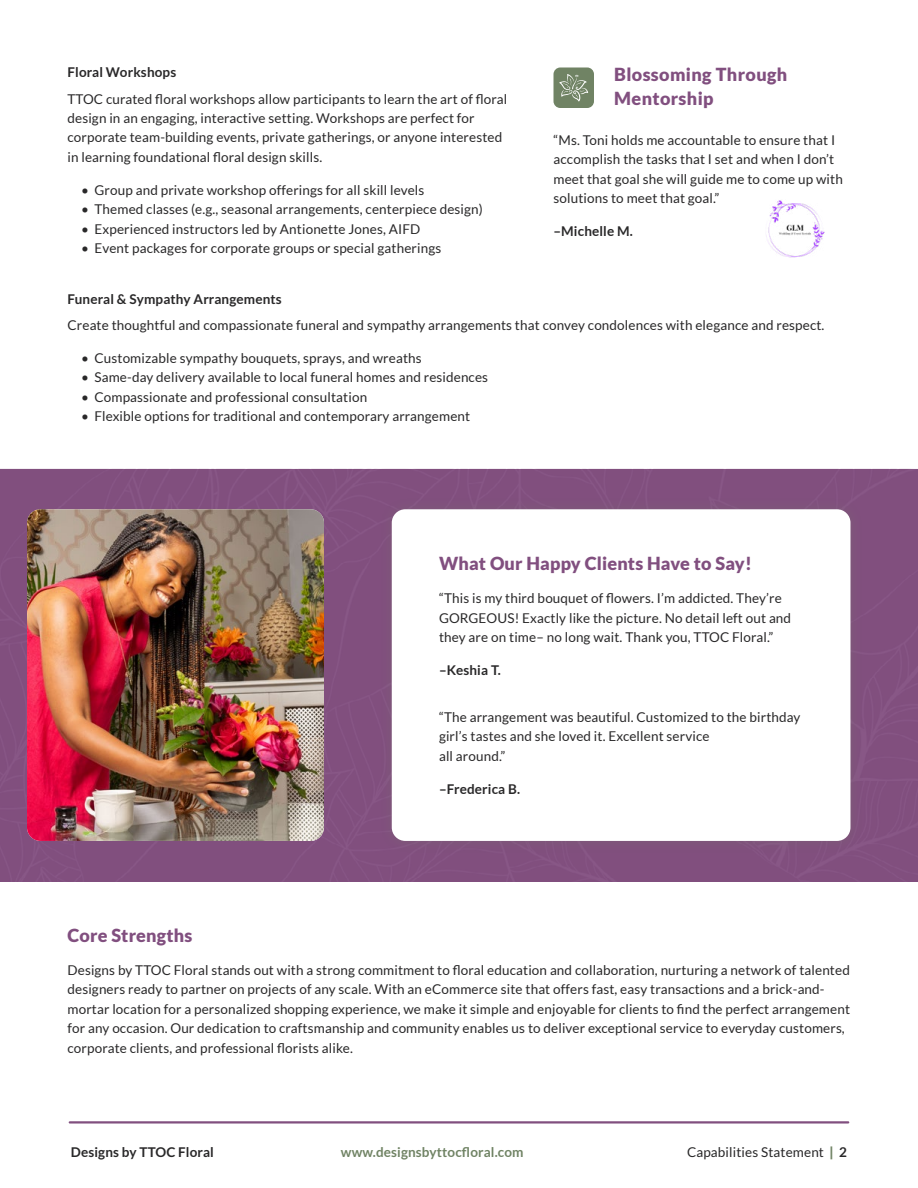
<style>
.page{position:relative;width:918px;height:1188px;background:#fff}
.page>*{position:absolute;margin:0;border:0;box-sizing:border-box;transform-origin:0 0}
.t1{font:900 18px/24px "Lato";letter-spacing:.01em;color:#814f7f}
.t2{font:13.5px/19.5px "Lato";letter-spacing:.01em;color:#292829}
.t3{font:700 13.5px "Lato";letter-spacing:.01em;color:#292829}
.t4{font:700 13.5px "Lato";letter-spacing:.01em;color:#708364}
.s1{font-weight:900;color:#708364}
.s2{font-weight:700}
</style>
<div class="page">
<div style="left:0;top:469px;width:918px;height:412px;background:#814f7e"></div>
<div style="left:379px;top:497px;width:485px;height:357px;background:#708364;opacity:.25"></div>
<div style="left:392px;top:509px;width:459px;height:332px;background:#fff;border-radius:14px"></div>
<img style="left:27px;top:509px;width:297px;height:332px">
<img style="left:766px;top:200px;width:59px;height:58px">
<div style="left:554px;top:68px;width:40px;height:40px;background:#708364;border-radius:7px"></div>
<svg style="left:559px;top:74px;width:29px;height:27px"></svg>
<hr style="left:70px;top:1121px;width:778px;height:3px;background:#814f7f">
<h1 class="t1" style="left:614px;top:62px;width:175px">Blossoming Through<br>Mentorship</h1>
<p class="t3" style="left:68px;top:65px;width:110px">Floral Workshops</p>
<p class="t2" style="left:68px;top:89px;width:441px">TTOC curated floral workshops allow participants to learn the art of floral design in an engaging, interactive setting. Workshops are perfect for corporate team-building events, private gatherings, or anyone interested in learning foundational floral design skills.</p>
<p class="t2" style="left:81px;top:180px;width:345px">• Group and private workshop offerings for all skill levels</p>
<p class="t2" style="left:81px;top:200px;width:403px">• Themed classes (e.g., seasonal arrangements, centerpiece design)</p>
<p class="t2" style="left:81px;top:219px;width:341px">• Experienced instructors led by Antionette Jones, AIFD</p>
<p class="t2" style="left:81px;top:239px;width:362px">• Event packages for corporate groups or special gatherings</p>
<p class="t3" style="left:68px;top:291px;width:216px">Funeral &amp; Sympathy Arrangements</p>
<p class="t2" style="left:68px;top:315px;width:759px">Create thoughtful and compassionate funeral and sympathy arrangements that convey condolences with elegance and respect.</p>
<p class="t2" style="left:81px;top:348px;width:342px">• Customizable sympathy bouquets, sprays, and wreaths</p>
<p class="t2" style="left:81px;top:368px;width:409px">• Same-day delivery available to local funeral homes and residences</p>
<p class="t2" style="left:81px;top:387px;width:288px">• Compassionate and professional consultation</p>
<p class="t2" style="left:81px;top:407px;width:391px">• Flexible options for traditional and contemporary arrangement</p>
<p class="t2" style="left:554px;top:130px;width:291px">“Ms. Toni holds me accountable to ensure that I accomplish the tasks that I set and when I don’t meet that goal she will guide me to come up with solutions to meet that goal.”</p>
<p class="t3" style="left:554px;top:223px;width:81px">–Michelle M.</p>
<h1 class="t1" style="left:439px;top:551px;width:314px">What Our Happy Clients Have to Say!</h1>
<p class="t2" style="left:439px;top:588px;width:354px">“This is my third bouquet of flowers. I’m addicted. They’re<br>GORGEOUS! Exactly like the picture. No detail left out and they are on time– no long wait. Thank you, TTOC Floral.”</p>
<p class="t3" style="left:439px;top:663px;width:63px">–Keshia T.</p>
<p class="t2" style="left:439px;top:707px;width:363px">“The arrangement was beautiful. Customized to the birthday girl’s tastes and she loved it. Excellent service<br>all around.”</p>
<p class="t3" style="left:439px;top:781px;width:83px">–Frederica B.</p>
<h1 class="t1" style="left:68px;top:923px;width:126px">Core Strengths</h1>
<p class="t2" style="left:68px;top:960px;width:784px">Designs by TTOC Floral stands out with a strong commitment to floral education and collaboration, nurturing a network of talented designers ready to partner on projects of any scale. With an eCommerce site that offers fast, easy transactions and a brick-and&shy;mortar location for a personalized shopping experience, we make it simple and enjoyable for clients to find the perfect arrangement for any occasion. Our dedication to craftsmanship and community enables us to deliver exceptional service to everyday customers, corporate clients, and professional florists alike.</p>
<p class="t3" style="left:71px;top:1145px;width:145px">Designs by TTOC Floral</p>
<p class="t4" style="left:341px;top:1145px;width:184px">www.designsbyttocfloral.com</p>
<p class="t2" style="left:687px;top:1143px;width:162px">Capabilities Statement <span class="s1">|</span> <span class="s2">2</span></p>
</div>
